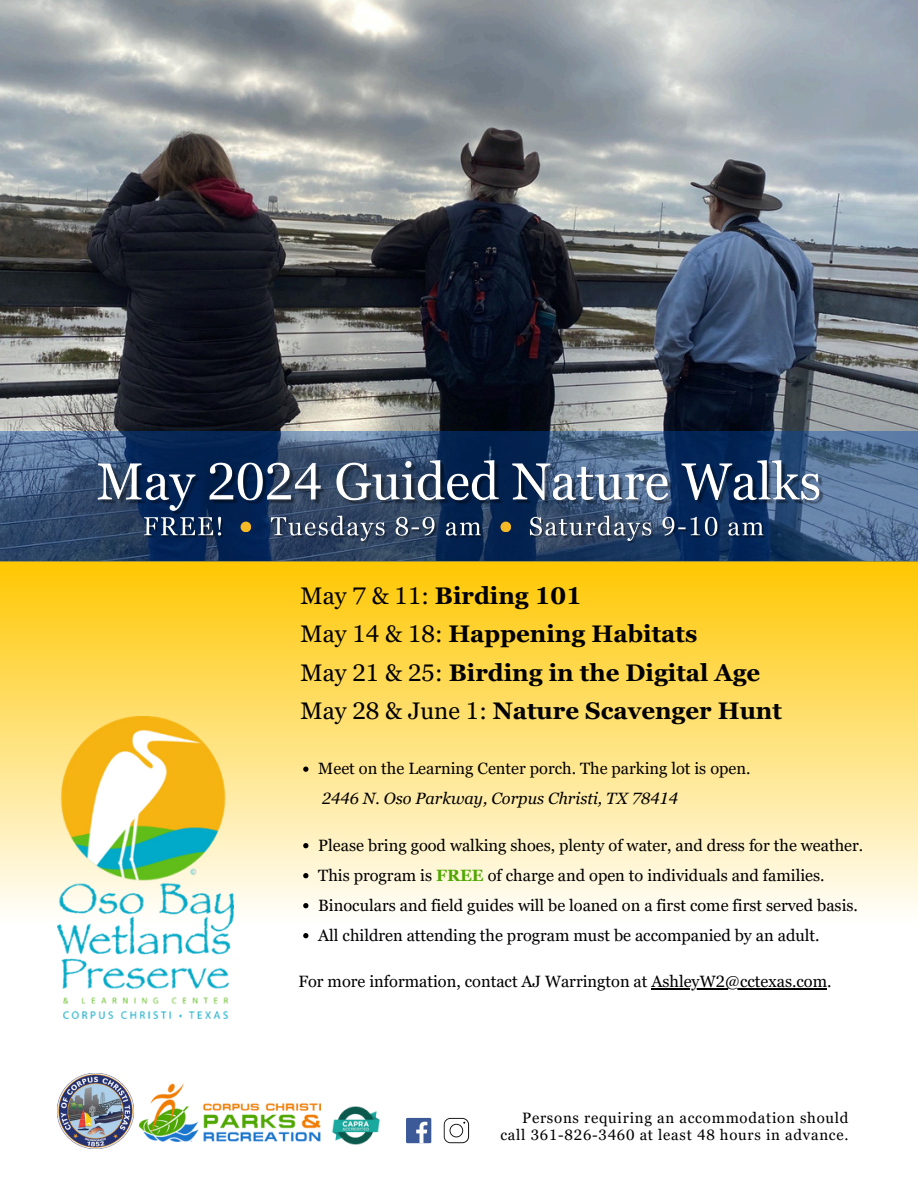
<style>
.page{position:relative;width:918px;height:1188px;background:#fff}
.page>*{position:absolute;margin:0;border:0;box-sizing:border-box;transform-origin:0 0}
.t1{font:700 24px/38.2px "Georgia Pro";color:#000}
.t2{font:16.35px "Georgia Pro";color:#000}
.t3{font:italic 16.35px "Georgia Pro";color:#000}
.t4{font:15px "Georgia Pro";letter-spacing:.05em;color:#000}
.s1{font-weight:400}
.s2{font-weight:700;color:#50a702}
</style>
<div class="page">
<img style="left:0;top:0;width:918px;height:432px">
<div style="left:0;top:562px;width:918px;height:364px;background:linear-gradient(to bottom,#ffc702,#fffffe)"></div>
<img style="left:58px;top:717px;width:175px;height:301px">
<img style="left:333px;top:1106px;width:47px;height:39px">
<img style="left:139px;top:1084px;width:181px;height:57px">
<img style="left:58px;top:1073px;width:75px;height:76px">
<svg style="left:0;top:432px;width:918px;height:130px;background:#375377"></svg>
<div style="left:406px;top:1118px;width:25px;height:25px;background:#3d5a98"></div>
<svg style="left:416px;top:1122px;width:11px;height:21px"></svg>
<svg style="left:444px;top:1118px;width:25px;height:25px"></svg>
<img style="left:97px;top:452px;width:729px;height:65px">
<img style="left:143px;top:512px;width:625px;height:33px">
<div style="left:241px;top:522px;width:10px;height:10px;background:#f6ba27;border-radius:50%"></div>
<div style="left:500px;top:522px;width:11px;height:10px;background:#f6ba27;border-radius:50%"></div>
<svg style="left:303px;top:767px;width:5px;height:5px"></svg>
<svg style="left:303px;top:843px;width:5px;height:5px"></svg>
<svg style="left:303px;top:873px;width:5px;height:5px"></svg>
<svg style="left:303px;top:903px;width:5px;height:5px"></svg>
<svg style="left:303px;top:933px;width:5px;height:5px"></svg>
<hr style="left:651px;top:989px;width:176px;height:1px;background:#000">
<p class="t1" style="left:301px;top:577px;width:483px"><span class="s1">May 7 &amp; 11:</span> Birding 101<br><span class="s1">May 14 &amp; 18:</span> Happening Habitats<br><span class="s1">May 21 &amp; 25:</span> Birding in the Digital Age<br><span class="s1">May 28 &amp; June 1:</span> Nature Scavenger Hunt</p>
<p class="t2" style="left:318px;top:759px;width:434px">Meet on the Learning Center porch. The parking lot is open.</p>
<p class="t3" style="left:322px;top:789px;width:358px">2446 N. Oso Parkway, Corpus Christi, TX 78414</p>
<p class="t2" style="left:318px;top:836px;width:547px">Please bring good walking shoes, plenty of water, and dress for the weather.</p>
<p class="t2" style="left:318px;top:866px;width:508px">This program is <span class="s2">FREE</span> of charge and open to individuals and families.</p>
<p class="t2" style="left:318px;top:896px;width:541px">Binoculars and field guides will be loaned on a first come first served basis.</p>
<p class="t2" style="left:318px;top:926px;width:503px">All children attending the program must be accompanied by an adult.</p>
<p class="t2" style="left:298px;top:972px;width:535px">For more information, contact AJ Warrington at AshleyW2@cctexas.com.</p>
<p class="t4" style="left:522px;top:1109px;width:328px">Persons requiring an accommodation should</p>
<p class="t4" style="left:500px;top:1126px;width:350px">call 361-826-3460 at least 48 hours in advance.</p>
</div>
